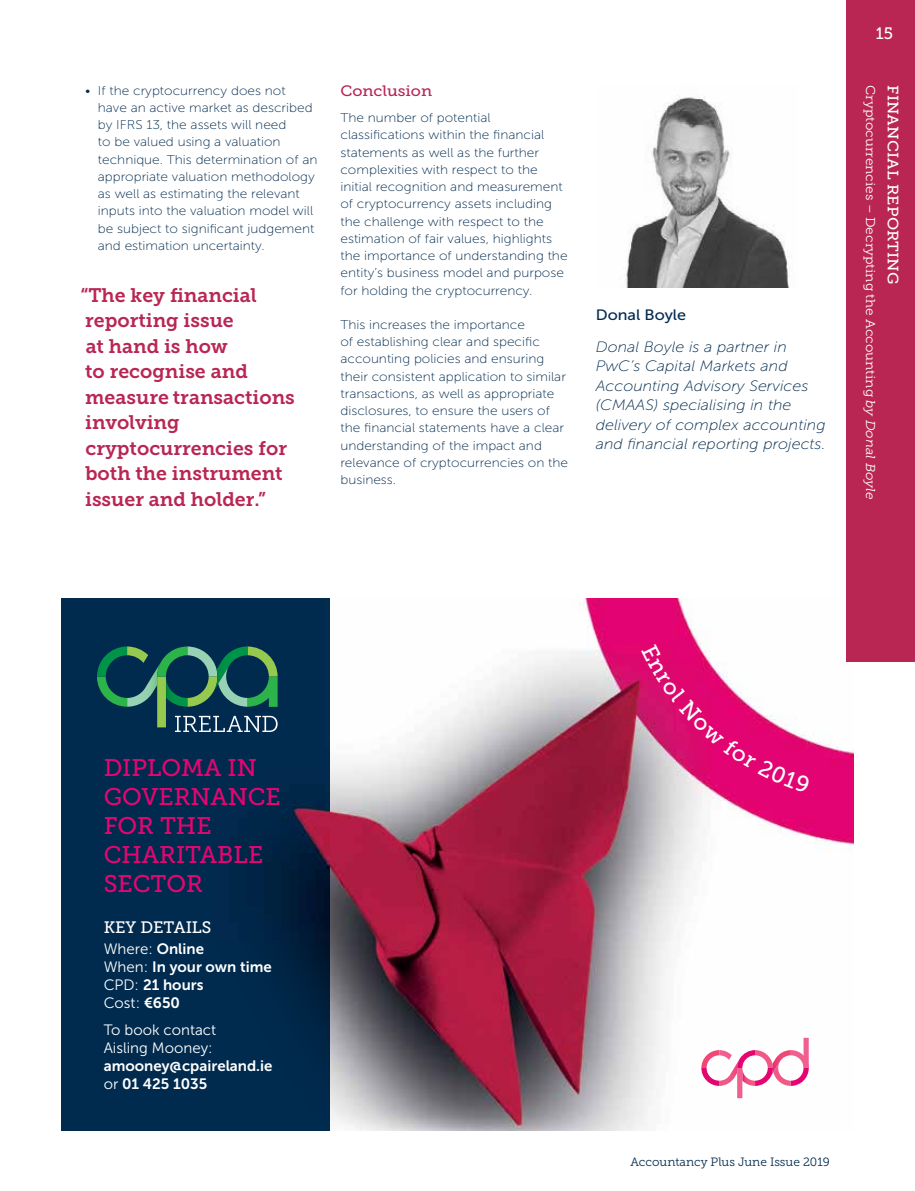
<style>
.page{position:relative;width:915px;height:1191px;background:#fff}
.page>*{position:absolute;margin:0;border:0;box-sizing:border-box;transform-origin:0 0}
.t1{font:24px/28.8px "Museo Slab 500";color:#e40571}
.t2{font:19.5px/25.5px "Museo Slab 700";color:#b92654}
.t3{font:16.5px "Museo Slab 500";color:#fff}
.t4{font:italic 15px/19.5px "Museo Sans 100";color:#002a4e;scale:1.07 1}
.t5{font:15px/18px "Museo Sans 700";color:#fff}
.t6{font:15px/27px "Museo Sans 300";color:#fff}
.t7{font:15px "Museo Slab 500";letter-spacing:.01em;color:#fff;scale:1.07 1}
.t8{font:15px "Museo Slab 500";color:#b92654;scale:1.07 1}
.t9{font:15px "Museo Sans 500";color:#002a4e;scale:1.07 1}
.t10{font:12.75px/17.2px "Museo Sans 100";color:#002a4e;scale:1.07 1}
.t11{font:12.75px "Museo Slab 300";color:#fff;scale:1.07 1}
.t12{font:12px "Museo Slab 300";color:#002a4e}
.s1{font-style:italic}
.s2{font-family:"Museo Sans 700"}
.s3{font-family:"Museo Sans 300"}
</style>
<div class="page">
<img style="left:62px;top:598px;width:791px;height:532px">
<svg style="left:97px;top:646px;width:180px;height:86px;background:#205958"></svg>
<svg style="left:701px;top:1037px;width:107px;height:61px"></svg>
<img style="left:626px;top:96px;width:164px;height:191px">
<div style="left:846px;top:0;width:68px;height:661px;background:#b92654"></div>
<svg style="left:641px;top:643px;width:169px;height:150px"></svg>
<p class="t10" style="left:98px;top:82px;width:207px;text-indent:-13px">• If the cryptocurrency does not have an active market as described by IFRS 13, the assets will need<br>to be valued using a valuation technique. This determination of an appropriate valuation methodology as well as estimating the relevant inputs into the valuation model will be subject to significant judgement and estimation uncertainty.</p>
<p class="t8" style="left:340px;top:83px;width:87px">Conclusion</p>
<p class="t10" style="left:340px;top:109px;width:214px">The number of potential classifications within the financial statements as well as the further complexities with respect to the initial recognition and measurement of cryptocurrency assets including the challenge with respect to the estimation of fair values, highlights the importance of understanding the entity’s business model and purpose for holding the cryptocurrency.</p>
<p class="t10" style="left:340px;top:316px;width:214px">This increases the importance<br>of establishing clear and specific accounting policies and ensuring their consistent application to similar transactions, as well as appropriate disclosures, to ensure the users of the financial statements have a clear understanding of the impact and relevance of cryptocurrencies on the business.</p>
<h2 class="t2" style="left:80px;top:282px;width:216px">“The key financial reporting issue<br>at hand is how<br>to recognise and measure transactions involving cryptocurrencies for both the instrument issuer and holder.”</h2>
<p class="t9" style="left:595px;top:306px;width:86px">Donal Boyle</p>
<p class="t4" style="left:595px;top:337px;width:216px">Donal Boyle is a partner in<br>PwC’s Capital Markets and<br>Accounting Advisory Services (CMAAS) specialising in the delivery of complex accounting and financial reporting projects.</p>
<p class="t3" style="left:875px;top:24px;width:19px">15</p>
<p class="t11" style="left:877px;top:85px;width:389px;rotate:90deg">Cryptocurrencies – Decrypting the Accounting <span class="s1">by Donal Boyle</span></p>
<p class="t7" style="left:901px;top:85px;width:188px;rotate:90deg">FINANCIAL REPORTING</p>
<h1 class="t1" style="left:104px;top:753px;width:178px">DIPLOMA IN<br>GOVERNANCE<br>FOR THE<br>CHARITABLE<br>SECTOR</h1>
<p class="t3" style="left:104px;top:917px;width:109px">KEY DETAILS</p>
<p class="t6" style="left:104px;top:935px;width:102px">Where: <span class="s2">Online</span></p>
<p class="t5" style="left:104px;top:957px;width:169px"><span class="s3">When:</span> In your own time<br><span class="s3">CPD:</span> 21 hours</p>
<p class="t6" style="left:104px;top:989px;width:114px">Cost: <span class="s2">€650<br></span>To book contact</p>
<p class="t6" style="left:104px;top:1034px;width:110px">Aisling Mooney:</p>
<p class="t5" style="left:104px;top:1056px;width:170px">amooney@cpaireland.ie <span class="s3">or</span> 01 425 1035</p>
<p class="t12" style="left:630px;top:1155px;width:201px">Accountancy Plus June Issue 2019</p>
</div>
